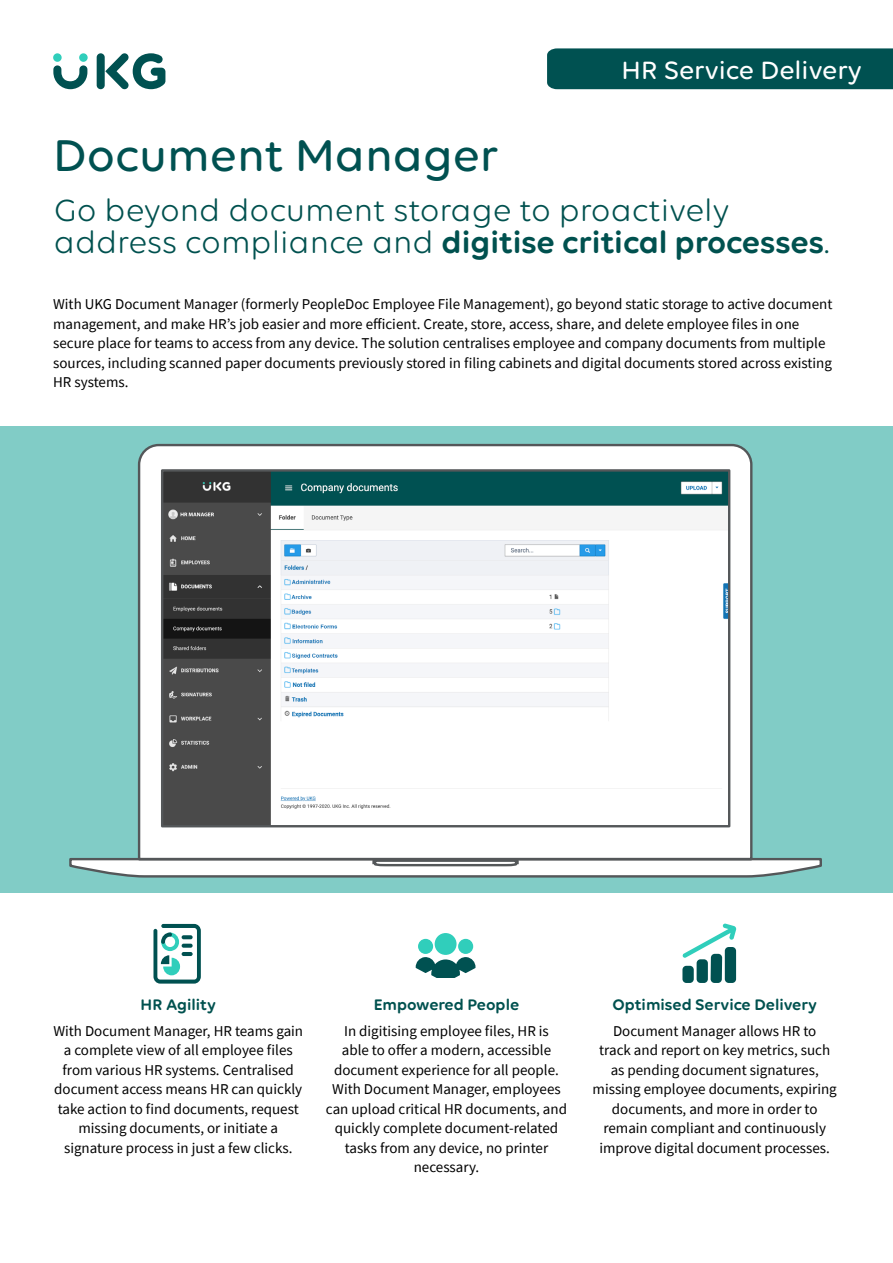
<style>
.page{position:relative;width:893px;height:1263px;background:#fff}
.page>*{position:absolute;margin:0;border:0;box-sizing:border-box;transform-origin:0 0}
.t1{font:500 48px "Volte Rounded";color:#005151}
.t2{font:33px/31.5px "Volte Rounded";color:#00514f}
.t3{font:500 27px "Volte Rounded";color:#fff}
.t4{font:600 16.5px "Volte Rounded";color:#00514f}
.t5{font:15px/19.5px "Source Sans Pro";color:#000;text-align:center}
.s1{font-weight:600}
</style>
<div class="page">
<div style="left:547px;top:48px;width:346px;height:41px;background:#005151"></div>
<div style="left:97px;top:53px;width:8px;height:36px;background:#005151;border-radius:4px"></div>
<svg style="left:105px;top:53px;width:60px;height:36px"></svg>
<div style="left:53px;top:53px;width:9px;height:9px;background:#30cebb;border-radius:50%"></div>
<div style="left:79px;top:53px;width:9px;height:9px;background:#30cebb;border-radius:50%"></div>
<svg style="left:53px;top:65px;width:34px;height:24px"></svg>
<svg style="left:683px;top:923px;width:53px;height:60px"></svg>
<svg style="left:416px;top:957px;width:60px;height:20px"></svg>
<div style="left:435px;top:933px;width:22px;height:22px;background:#30cebb;border-radius:50%"></div>
<div style="left:418px;top:939px;width:15px;height:15px;background:#30cebb;border-radius:50%"></div>
<div style="left:458px;top:939px;width:15px;height:15px;background:#30cebb;border-radius:50%"></div>
<svg style="left:153px;top:924px;width:48px;height:59px"></svg>
<svg style="left:182px;top:935px;width:11px;height:4px"></svg>
<svg style="left:182px;top:944px;width:11px;height:4px"></svg>
<hr style="left:182px;top:952px;width:11px;height:4px;background:#005151;border-radius:2px">
<div style="left:0;top:426px;width:893px;height:467px;background:#81ccc6"></div>
<svg style="left:69px;top:443px;width:753px;height:435px"></svg>
<h1 class="t1" style="left:53px;top:127px;width:447px">Document Manager</h1>
<h3 class="t3" style="left:622px;top:54px;width:242px">HR Service Delivery</h3>
<h2 class="t2" style="left:54px;top:194px;width:777px">Go beyond document storage to proactively address compliance and <span class="s1">digitise critical processes</span>.</h2>
<p class="t5" style="left:53px;top:295px;width:781px;text-align:left">With UKG Document Manager (formerly PeopleDoc Employee File Management), go beyond static storage to active document management, and make HR’s job easier and more efficient. Create, store, access, share, and delete employee files in one secure place for teams to access from any device. The solution centralises employee and company documents from multiple sources, including scanned paper documents previously stored in filing cabinets and digital documents stored across existing HR systems.</p>
<p class="t4" style="left:141px;top:994px;width:77px">HR Agility</p>
<p class="t5" style="left:53px;top:1021px;width:251px">With Document Manager, HR teams gain a complete view of all employee files from various HR systems. Centralised document access means HR can quickly take action to find documents, request missing documents, or initiate a signature process in just a few clicks.</p>
<p class="t4" style="left:374px;top:994px;width:147px">Empowered People</p>
<p class="t5" style="left:326px;top:1021px;width:243px">In digitising employee files, HR is<br>able to offer a modern, accessible document experience for all people.<br>With Document Manager, employees can upload critical HR documents, and quickly complete document-related tasks from any device, no printer necessary.</p>
<p class="t4" style="left:612px;top:994px;width:206px">Optimised Service Delivery</p>
<p class="t5" style="left:593px;top:1021px;width:246px">Document Manager allows HR to<br>track and report on key metrics, such as pending document signatures, missing employee documents, expiring documents, and more in order to remain compliant and continuously improve digital document processes.</p>
</div>
